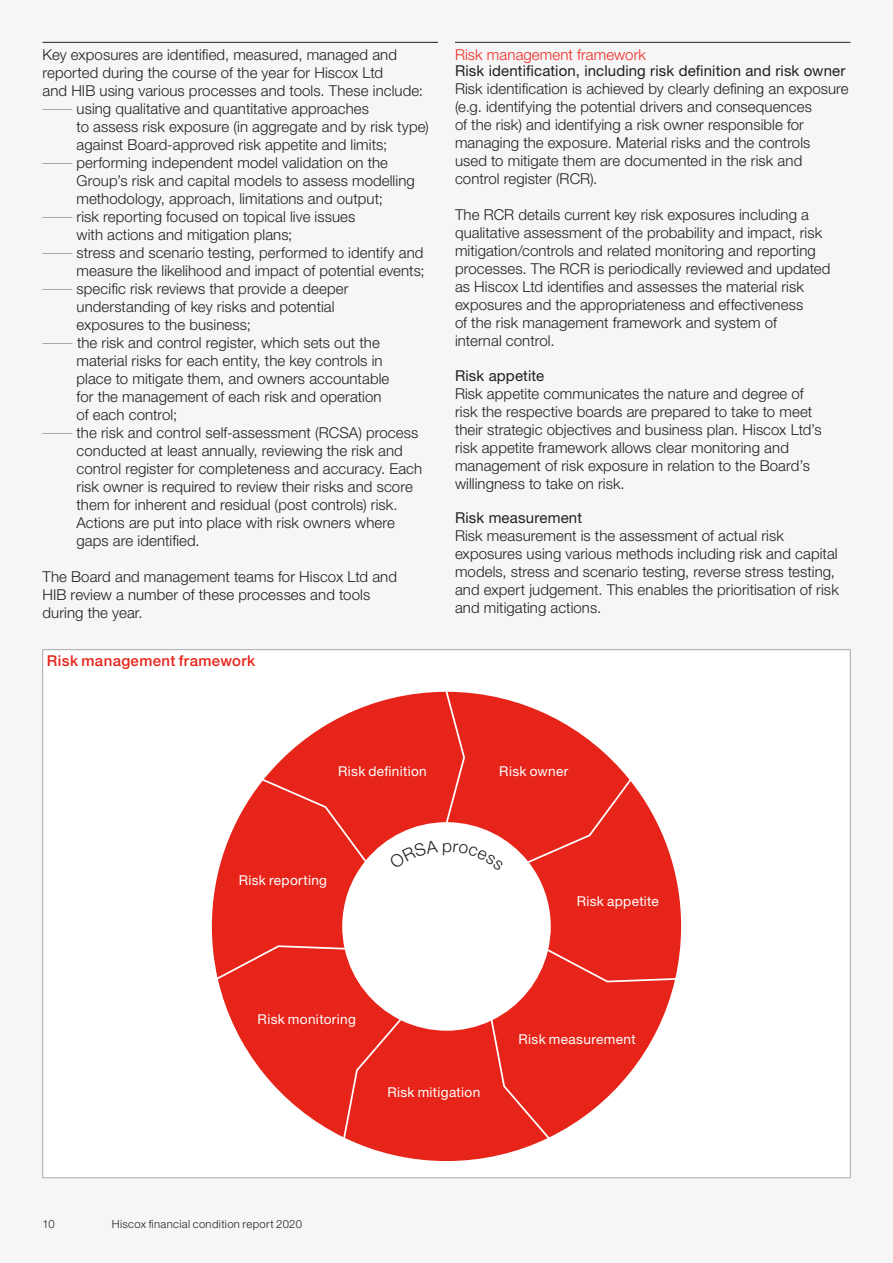
<style>
.page{position:relative;width:893px;height:1263px;background:#f6f6f6}
.page>*{position:absolute;margin:0;border:0;box-sizing:border-box;transform-origin:0 0}
.Body{font:300 15px/18px "Helvetica Neue LT Std";letter-spacing:.005em;color:#231f20}
.Black__4_header{font:15px "Helvetica Neue LT Std";letter-spacing:.01em;color:#231f20}
.OWNERSHIP_STORY_HelL{font:500 15px "Helvetica Neue LT Std";letter-spacing:.025em;color:#e72419}
.Grey__3_header{font:300 15px "Helvetica Neue LT Std";letter-spacing:.005em;color:#ee2a23}
.TEXT_HelLight_9_5_11{font:13.65px "Helvetica Neue LT Std";letter-spacing:.025em;color:#fff}
.CAPTION_HelLight_7_5{font:300 11.25px "Helvetica Neue LT Std";letter-spacing:.03em;color:#231f20}
</style>
<div class="page">
<div style="left:43px;top:649px;width:807px;height:529px;background:#fff;border:1px solid #a9a8aa"></div>
<hr style="left:43px;top:42px;width:395px;height:1px;background:#231f20">
<hr style="left:455px;top:42px;width:395px;height:1px;background:#231f20">
<svg style="left:212px;top:692px;width:469px;height:469px;fill:#e72419"></svg>
<svg style="left:389px;top:840px;width:115px;height:31px"></svg>
<p class="Body" style="left:43px;top:45px;width:382px">Key exposures are identified, measured, managed and reported during the course of the year for Hiscox Ltd<br>and HIB using various processes and tools. These include:</p>
<p class="Body" style="left:77px;top:99px;width:354px">using qualitative and quantitative approaches<br>to assess risk exposure (in aggregate and by risk type) against Board-approved risk appetite and limits;</p>
<p class="Body" style="left:77px;top:153px;width:340px">performing independent model validation on the<br>Group’s risk and capital models to assess modelling methodology, approach, limitations and output;</p>
<p class="Body" style="left:77px;top:207px;width:280px">risk reporting focused on topical live issues with actions and mitigation plans;</p>
<p class="Body" style="left:77px;top:243px;width:350px">stress and scenario testing, performed to identify and measure the likelihood and impact of potential events;</p>
<p class="Body" style="left:77px;top:279px;width:273px">specific risk reviews that provide a deeper understanding of key risks and potential exposures to the business;</p>
<p class="Body" style="left:77px;top:333px;width:314px">the risk and control register, which sets out the material risks for each entity, the key controls in place to mitigate them, and owners accountable for the management of each risk and operation of each control;</p>
<p class="Body" style="left:77px;top:423px;width:347px">the risk and control self-assessment (RCSA) process conducted at least annually, reviewing the risk and control register for completeness and accuracy. Each risk owner is required to review their risks and score them for inherent and residual (post controls) risk.<br>Actions are put into place with risk owners where gaps are identified.</p>
<p class="Body" style="left:43px;top:567px;width:356px">The Board and management teams for Hiscox Ltd and<br>HIB review a number of these processes and tools during the year.</p>
<p class="OWNERSHIP_STORY_HelL" style="left:47px;top:652px;width:210px">Risk management framework</p>
<p class="Grey__3_header" style="left:455px;top:45px;width:193px">Risk management framework</p>
<p class="Black__4_header" style="left:455px;top:62px;width:392px">Risk identification, including risk definition and risk owner</p>
<p class="Body" style="left:455px;top:79px;width:395px">Risk identification is achieved by clearly defining an exposure (e.g. identifying the potential drivers and consequences<br>of the risk) and identifying a risk owner responsible for managing the exposure. Material risks and the controls<br>used to mitigate them are documented in the risk and control register (RCR).</p>
<p class="Body" style="left:455px;top:205px;width:377px">The RCR details current key risk exposures including a qualitative assessment of the probability and impact, risk mitigation/controls and related monitoring and reporting processes. The RCR is periodically reviewed and updated as Hiscox Ltd identifies and assesses the material risk exposures and the appropriateness and effectiveness<br>of the risk management framework and system of<br>internal control.</p>
<p class="Black__4_header" style="left:455px;top:366px;width:91px">Risk appetite</p>
<p class="Body" style="left:455px;top:384px;width:368px">Risk appetite communicates the nature and degree of risk the respective boards are prepared to take to meet their strategic objectives and business plan. Hiscox Ltd’s risk appetite framework allows clear monitoring and management of risk exposure in relation to the Board’s willingness to take on risk.</p>
<p class="Black__4_header" style="left:455px;top:509px;width:129px">Risk measurement</p>
<p class="Body" style="left:455px;top:526px;width:385px">Risk measurement is the assessment of actual risk exposures using various methods including risk and capital models, stress and scenario testing, reverse stress testing, and expert judgement. This enables the prioritisation of risk and mitigating actions.</p>
<p class="TEXT_HelLight_9_5_11" style="left:338px;top:763px;width:90px">Risk definition</p>
<p class="TEXT_HelLight_9_5_11" style="left:499px;top:763px;width:71px">Risk owner</p>
<p class="TEXT_HelLight_9_5_11" style="left:239px;top:872px;width:90px">Risk reporting</p>
<p class="TEXT_HelLight_9_5_11" style="left:577px;top:892px;width:84px">Risk appetite</p>
<p class="TEXT_HelLight_9_5_11" style="left:258px;top:1011px;width:100px">Risk monitoring</p>
<p class="TEXT_HelLight_9_5_11" style="left:519px;top:1031px;width:119px">Risk measurement</p>
<p class="CAPTION_HelLight_7_5" style="left:43px;top:1217px;width:14px">10</p>
<p class="CAPTION_HelLight_7_5" style="left:112px;top:1217px;width:192px">Hiscox financial condition report 2020</p>
<p class="TEXT_HelLight_9_5_11" style="left:387px;top:1084px;width:94px">Risk mitigation</p>
</div>
